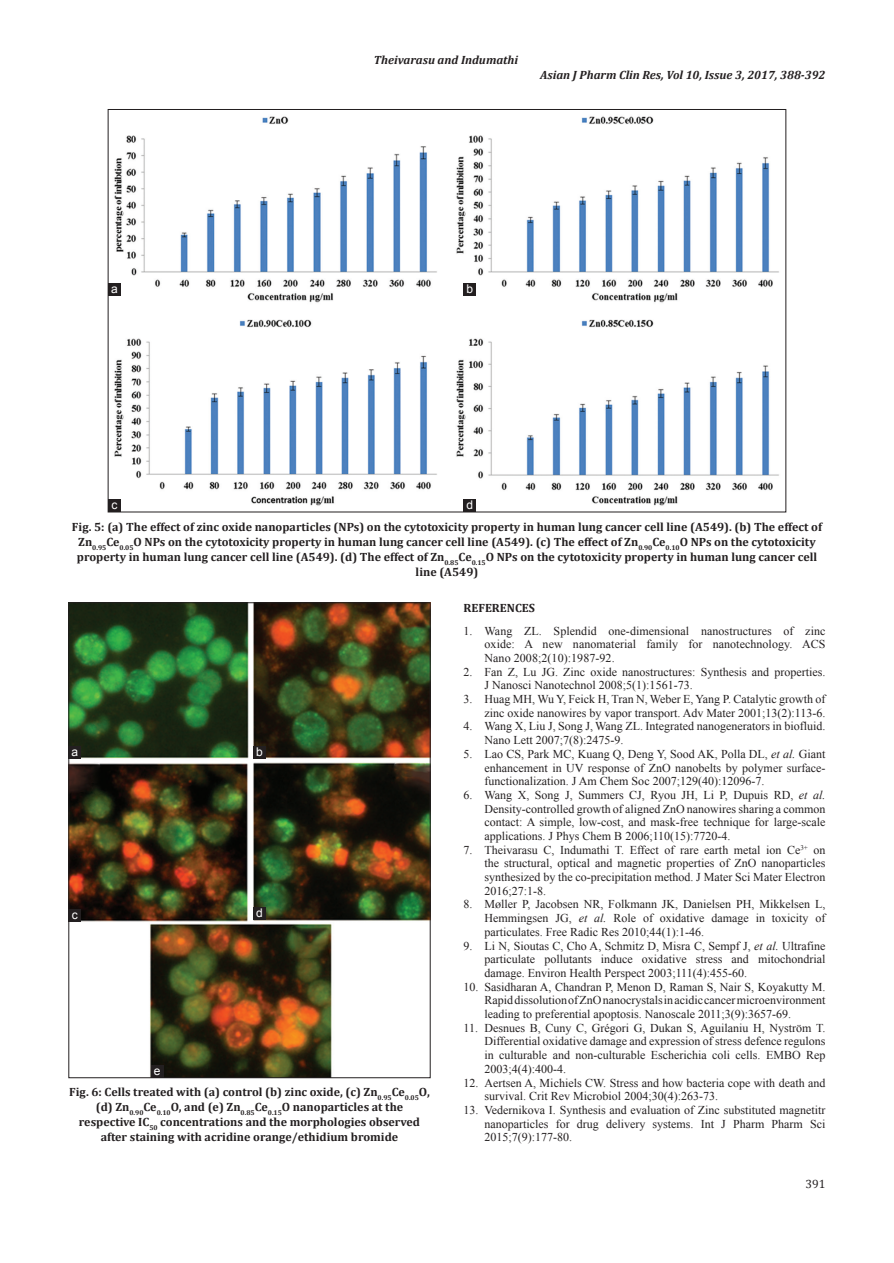
<style>
.page{position:relative;width:894px;height:1263px;background:#fff}
.page>*{position:absolute;margin:0;border:0;box-sizing:border-box;transform-origin:0 0}
.REF{font:12px/13.6px "Times New Roman";color:#231f20;text-align:justify}
.FGC{font:700 12px/15px "Cambria";color:#231f20;text-align:center}
.t1{font:italic 700 12px "Cambria";color:#231f20}
.LABEL{font:12px "Arial";color:#fff}
.t2{font:12px "Cambria";color:#231f20}
.s1{font-style:italic}
</style>
<div class="page">
<img style="left:114px;top:116px;width:665px;height:390px">
<div style="left:108px;top:283px;width:13px;height:13px;background:#231f20"></div>
<div style="left:463px;top:283px;width:13px;height:13px;background:#231f20"></div>
<div style="left:108px;top:499px;width:13px;height:13px;background:#231f20"></div>
<div style="left:463px;top:499px;width:13px;height:13px;background:#231f20"></div>
<img style="left:71px;top:604px;width:357px;height:472px">
<div style="left:68px;top:746px;width:13px;height:13px;background:#231f20"></div>
<div style="left:253px;top:746px;width:13px;height:13px;background:#231f20"></div>
<div style="left:68px;top:909px;width:13px;height:13px;background:#231f20"></div>
<div style="left:253px;top:907px;width:13px;height:12px;background:#231f20"></div>
<div style="left:151px;top:1065px;width:12px;height:13px;background:#231f20"></div>
<p class="t1" style="left:374px;top:52px;width:146px">Theivarasu and Indumathi</p>
<p class="t1" style="left:540px;top:67px;width:287px">Asian J Pharm Clin Res, Vol 10, Issue 3, 2017, 388-392</p>
<p class="LABEL" style="left:111px;top:280px;width:8px">a</p>
<p class="LABEL" style="left:466px;top:280px;width:8px">b</p>
<p class="LABEL" style="left:111px;top:496px;width:7px">c</p>
<p class="LABEL" style="left:466px;top:496px;width:8px">d</p>
<p class="FGC" style="left:72px;top:518px;width:751px">Fig. 5: (a) The effect of zinc oxide nanoparticles (NPs) on the cytotoxicity property in human lung cancer cell line (A549). (b) The effect of Zn<sub>0.95</sub>Ce<sub>0.05</sub>O NPs on the cytotoxicity property in human lung cancer cell line (A549). (c) The effect of Zn<sub>0.90</sub>Ce<sub>0.10</sub>O NPs on the cytotoxicity property in human lung cancer cell line (A549). (d) The effect of Zn<sub>0.85</sub>Ce<sub>0.15</sub>O NPs on the cytotoxicity property in human lung cancer cell line (A549)</p>
<p class="LABEL" style="left:72px;top:743px;width:8px">a</p>
<p class="LABEL" style="left:256px;top:743px;width:8px">b</p>
<p class="LABEL" style="left:72px;top:906px;width:7px">c</p>
<p class="LABEL" style="left:256px;top:904px;width:8px">d</p>
<p class="LABEL" style="left:154px;top:1062px;width:8px">e</p>
<p class="FGC" style="left:69px;top:1084px;width:362px">Fig. 6: Cells treated with (a) control (b) zinc oxide, (c) Zn<sub>0.95</sub>Ce<sub>0.05</sub>O, (d) Zn<sub>0.90</sub>Ce<sub>0.10</sub>O, and (e) Zn<sub>0.85</sub>Ce<sub>0.15</sub>O nanoparticles at the respective IC<sub>50</sub> concentrations and the morphologies observed after staining with acridine orange/ethidium bromide</p>
<h1 class="FGC" style="left:463px;top:600px;width:73px">REFERENCES</h1>
<p class="REF" style="left:484px;top:623px;width:342px;text-indent:-21px">1. Wang ZL. Splendid one-dimensional nanostructures of zinc oxide: A new nanomaterial family for nanotechnology. ACS Nano 2008;2(10):1987-92.</p>
<p class="REF" style="left:484px;top:664px;width:342px;text-indent:-21px">2. Fan Z, Lu JG. Zinc oxide nanostructures: Synthesis and properties.<br>J Nanosci Nanotechnol 2008;5(1):1561-73.</p>
<p class="REF" style="left:463px;top:692px;width:363px;text-align:right">3. Huag MH, Wu Y, Feick H, Tran N, Weber E, Yang P. Catalytic growth of zinc oxide nanowires by vapor transport. Adv Mater 2001;13(2):113-6.</p>
<p class="REF" style="left:484px;top:719px;width:342px;text-indent:-21px">4. Wang X, Liu J, Song J, Wang ZL. Integrated nanogenerators in biofluid.<br>Nano Lett 2007;7(8):2475-9.</p>
<p class="REF" style="left:484px;top:746px;width:342px;text-indent:-21px">5. Lao CS, Park MC, Kuang Q, Deng Y, Sood AK, Polla DL, <span class="s1">et al.</span> Giant enhancement in UV response of ZnO nanobelts by polymer surface&shy;functionalization. J Am Chem Soc 2007;129(40):12096-7.</p>
<p class="REF" style="left:484px;top:787px;width:342px;text-indent:-21px">6. Wang X, Song J, Summers CJ, Ryou JH, Li P, Dupuis RD, <span class="s1">et al.<br></span>Density-controlled growth of aligned ZnO nanowires sharing a common contact: A simple, low-cost, and mask-free technique for large-scale applications. J Phys Chem B 2006;110(15):7720-4.</p>
<p class="REF" style="left:484px;top:842px;width:342px;text-indent:-21px">7. Theivarasu C, Indumathi T. Effect of rare earth metal ion Ce<sup>3+</sup> on the structural, optical and magnetic properties of ZnO nanoparticles synthesized by the co-precipitation method. J Mater Sci Mater Electron 2016;27:1-8.</p>
<p class="REF" style="left:484px;top:897px;width:342px;text-indent:-21px">8. Møller P, Jacobsen NR, Folkmann JK, Danielsen PH, Mikkelsen L, Hemmingsen JG, <span class="s1">et al.</span> Role of oxidative damage in toxicity of particulates. Free Radic Res 2010;44(1):1-46.</p>
<p class="REF" style="left:484px;top:938px;width:342px;text-indent:-21px">9. Li N, Sioutas C, Cho A, Schmitz D, Misra C, Sempf J, <span class="s1">et al.</span> Ultrafine particulate pollutants induce oxidative stress and mitochondrial damage. Environ Health Perspect 2003;111(4):455-60.</p>
<p class="REF" style="left:484px;top:979px;width:342px;text-indent:-21px">10. Sasidharan A, Chandran P, Menon D, Raman S, Nair S, Koyakutty M.<br>Rapid dissolution of ZnO nanocrystals in acidic cancer microenvironment leading to preferential apoptosis. Nanoscale 2011;3(9):3657-69.</p>
<p class="REF" style="left:484px;top:1020px;width:342px;text-indent:-21px">11. Desnues B, Cuny C, Grégori G, Dukan S, Aguilaniu H, Nyström T.<br>Differential oxidative damage and expression of stress defence regulons in culturable and non-culturable Escherichia coli cells. EMBO Rep 2003;4(4):400-4.</p>
<p class="REF" style="left:484px;top:1075px;width:342px;text-indent:-21px">12. Aertsen A, Michiels CW. Stress and how bacteria cope with death and survival. Crit Rev Microbiol 2004;30(4):263-73.</p>
<p class="REF" style="left:484px;top:1102px;width:342px;text-indent:-21px">13. Vedernikova I. Synthesis and evaluation of Zinc substituted magnetitr nanoparticles for drug delivery systems. Int J Pharm Pharm Sci 2015;7(9):177-80.</p>
<p class="t2" style="left:805px;top:1176px;width:21px">391</p>
</div>
